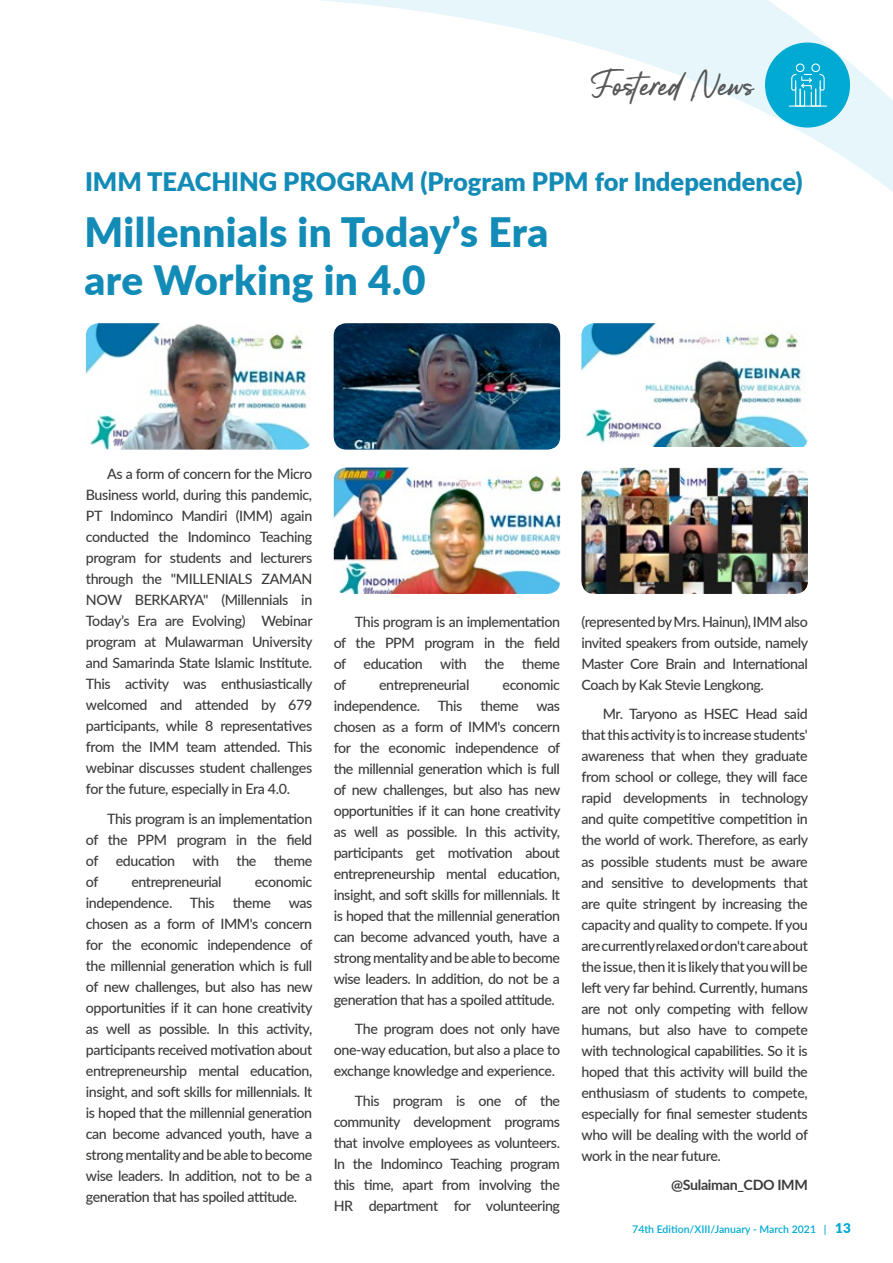
<style>
.page{position:relative;width:893px;height:1263px;background:#fff}
.page>*{position:absolute;margin:0;border:0;box-sizing:border-box;transform-origin:0 0}
.t1{font:42px "Lancaste Script";color:#575756}
.t2{font:900 40.5px/48.6px "Lato";letter-spacing:.01em;color:#138bb7}
.t3{font:900 25.5px "Lato";color:#138bb7}
.t4{font:500 14.25px/21px "Lato";letter-spacing:-.03em;color:#3c3c3b;text-align:justify}
.t5{font:700 14.25px "Lato";letter-spacing:-.025em;color:#3c3c3b}
.t6{font:600 10.5px "Lato";color:#00aad2}
.s1{font-weight:900;font-size:13.5px}
</style>
<div class="page">
<svg style="left:320px;top:0;width:573px;height:374px"></svg>
<div style="left:765px;top:43px;width:85px;height:85px;background:#00aad2;border-radius:50%"></div>
<svg style="left:791px;top:63px;width:34px;height:43px"></svg>
<hr style="left:789px;top:106px;width:38px;height:1px;background:#fff">
<img style="left:581px;top:323px;width:227px;height:124px">
<img style="left:86px;top:323px;width:225px;height:127px">
<img style="left:334px;top:467px;width:226px;height:127px">
<img style="left:334px;top:323px;width:226px;height:127px">
<img style="left:581px;top:467px;width:227px;height:127px">
<h1 class="t1" style="left:591px;top:56px;width:164px">Fostered News</h1>
<h3 class="t3" style="left:85px;top:162px;width:719px">IMM TEACHING PROGRAM (Program PPM for Independence)</h3>
<h2 class="t2" style="left:85px;top:206px;width:465px">Millennials in Today’s Era are Working in 4.0</h2>
<p class="t4" style="left:86px;top:463px;width:228px;text-indent:21px">As a form of concern for the Micro Business world, during this pandemic, PT Indominco Mandiri (IMM) again conducted the Indominco Teaching program for students and lecturers through the "MILLENIALS ZAMAN NOW BERKARYA" (Millennials in Today’s Era are Evolving) Webinar program at Mulawarman University and Samarinda State Islamic Institute.<br>This activity was enthusiastically welcomed and attended by 679 participants, while 8 representatives from the IMM team attended. This webinar discusses student challenges for the future, especially in Era 4.0.</p>
<p class="t4" style="left:86px;top:807px;width:228px;text-indent:21px">This program is an implementation of the PPM program in the field of education with the theme of</p>
<p class="t4" style="left:131px;top:870px;width:92px">entrepreneurial</p>
<p class="t4" style="left:255px;top:870px;width:59px">economic</p>
<p class="t4" style="left:86px;top:891px;width:130px">independence. This</p>
<p class="t4" style="left:86px;top:891px;width:228px;text-indent:147px">theme was chosen as a form of IMM's concern for the economic independence of the millennial generation which is full of new challenges, but also has new opportunities if it can hone creativity as well as possible. In this activity, participants received motivation about entrepreneurship mental education, insight, and soft skills for millennials. It is hoped that the millennial generation can become advanced youth, have a strong mentality and be able to become wise leaders. In addition, not to be a generation that has spoiled attitude.</p>
<p class="t4" style="left:334px;top:610px;width:228px;text-indent:21px">This program is an implementation of the PPM program in the field of education with the theme of</p>
<p class="t4" style="left:379px;top:673px;width:92px">entrepreneurial</p>
<p class="t4" style="left:503px;top:673px;width:59px">economic</p>
<p class="t4" style="left:334px;top:694px;width:130px">independence. This</p>
<p class="t4" style="left:334px;top:694px;width:228px;text-indent:147px">theme was chosen as a form of IMM's concern for the economic independence of the millennial generation which is full of new challenges, but also has new opportunities if it can hone creativity as well as possible. In this activity, participants get motivation about entrepreneurship mental education, insight, and soft skills for millennials. It is hoped that the millennial generation can become advanced youth, have a strong mentality and be able to become wise leaders. In addition, do not be a generation that has a spoiled attitude.</p>
<p class="t4" style="left:334px;top:1018px;width:228px;text-indent:21px">The program does not only have one-way education, but also a place to exchange knowledge and experience.</p>
<p class="t4" style="left:334px;top:1090px;width:228px;text-indent:21px">This program is one of the community development programs that involve employees as volunteers.<br>In the Indominco Teaching program this time, apart from involving the HR department for volunteering</p>
<p class="t4" style="left:581px;top:611px;width:228px">(represented by Mrs. Hainun), IMM also invited speakers from outside, namely Master Core Brain and International Coach by Kak Stevie Lengkong.</p>
<p class="t4" style="left:581px;top:703px;width:228px;text-indent:21px">Mr. Taryono as HSEC Head said that this activity is to increase students' awareness that when they graduate from school or college, they will face rapid developments in technology and quite competitive competition in the world of work. Therefore, as early as possible students must be aware and sensitive to developments that are quite stringent by increasing the capacity and quality to compete. If you are currently relaxed or don't care about the issue, then it is likely that you will be left very far behind. Currently, humans are not only competing with fellow humans, but also have to compete with technological capabilities. So it is hoped that this activity will build the enthusiasm of students to compete, especially for final semester students who will be dealing with the world of work in the near future.</p>
<p class="t5" style="left:671px;top:1174px;width:138px">@Sulaiman_CDO IMM</p>
<p class="t6" style="left:632px;top:1222px;width:220px">74th Edition/XIII/January - March 2021 | <span class="s1">13</span></p>
</div>
